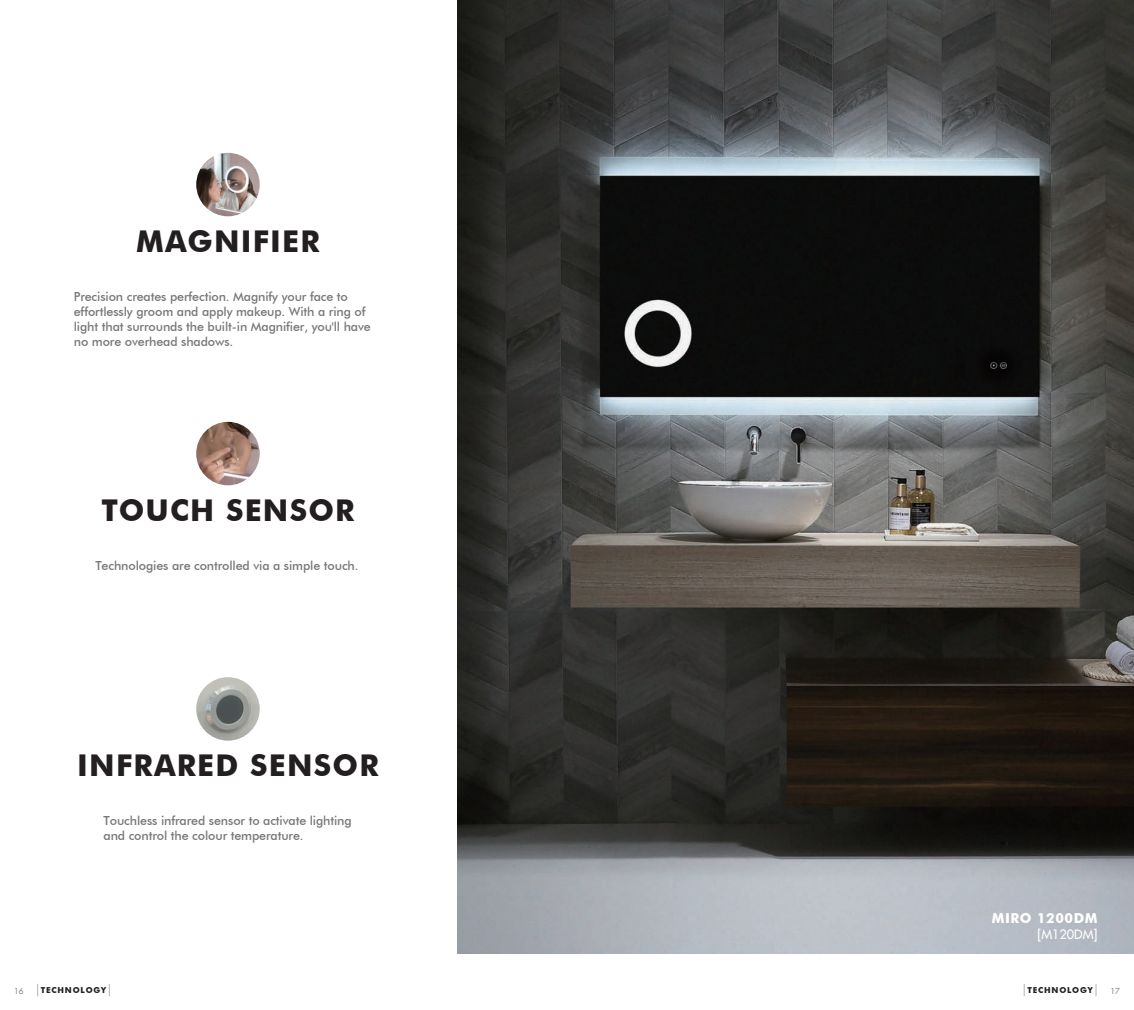
<style>
.page{position:relative;width:1134px;height:1010px;background:#fff}
.page>*{position:absolute;margin:0;border:0;box-sizing:border-box;transform-origin:0 0}
.MED_SUBHEAD_E{font:700 30px "Futura BT";letter-spacing:.04em;color:#231f20}
.Style_heading{font:700 13.75px "Futura BT";letter-spacing:.04em;color:#fff}
.style_heading_code{font:12.75px "Futura LT";color:#fff}
.Body_E{font:500 12.5px/15px "Futura BT";letter-spacing:-.01em;color:#76787b}
.t1{font:700 8.25px "Futura BT";letter-spacing:.1em;color:#231f20}
.t2{font:8.12px "Futura LT";color:#8a8c8f}
</style>
<div class="page">
<svg style="left:109px;top:984px;width:1px;height:12px"></svg>
<svg style="left:37px;top:984px;width:1px;height:12px"></svg>
<svg style="left:1095px;top:984px;width:2px;height:12px"></svg>
<svg style="left:1023px;top:984px;width:2px;height:12px"></svg>
<img style="left:457px;top:0;width:677px;height:953px">
<img style="left:196px;top:153px;width:64px;height:63px;border-radius:32px">
<img style="left:196px;top:422px;width:64px;height:63px;border-radius:32px">
<img style="left:196px;top:677px;width:64px;height:64px;border-radius:32px">
<p class="MED_SUBHEAD_E" style="left:136px;top:223px;width:185px">MAGNIFIER</p>
<p class="Body_E" style="left:74px;top:288px;width:299px">Precision creates perfection. Magnify your face to effortlessly groom and apply makeup. With a ring of light that surrounds the built-in Magnifier, you'll have no more overhead shadows.</p>
<p class="MED_SUBHEAD_E" style="left:101px;top:492px;width:254px">TOUCH SENSOR</p>
<p class="Body_E" style="left:95px;top:558px;width:265px">Technologies are controlled via a simple touch.</p>
<p class="MED_SUBHEAD_E" style="left:77px;top:747px;width:303px">INFRARED SENSOR</p>
<p class="Body_E" style="left:104px;top:813px;width:250px">Touchless infrared sensor to activate lighting and control the colour temperature.</p>
<p class="Style_heading" style="left:992px;top:910px;width:107px">MIRO 1200DM</p>
<p class="style_heading_code" style="left:1037px;top:926px;width:62px">[M120DM]</p>
<p class="t2" style="left:14px;top:986px;width:11px">16</p>
<p class="t1" style="left:41px;top:985px;width:67px">TECHNOLOGY</p>
<p class="t1" style="left:1027px;top:985px;width:67px">TECHNOLOGY</p>
<p class="t2" style="left:1110px;top:986px;width:11px">17</p>
</div>
